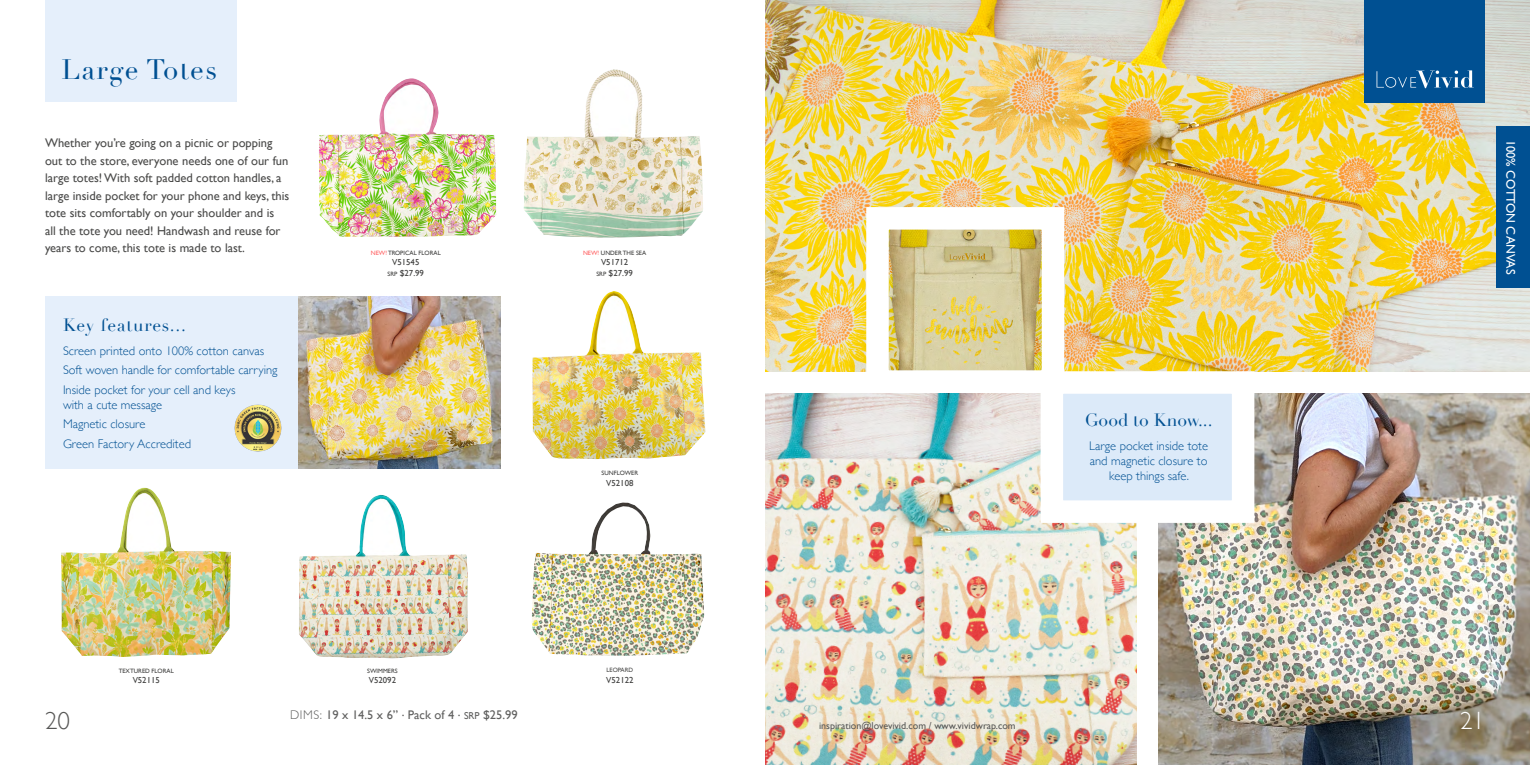
<style>
.page{position:relative;width:1530px;height:765px;background:#fff}
.page>*{position:absolute;margin:0;border:0;box-sizing:border-box;transform-origin:0 0}
.t1{font:27.5px "Didot";letter-spacing:.05em;color:#005092}
.t2{font:300 25px "Gill Sans";color:#575756}
.t3{font:300 25px "Gill Sans";color:#fff}
.t4{font:17.5px "Didot";letter-spacing:.05em;color:#005092}
.t5{font:17.5px "Didot";color:#005092}
.t6{font:12.5px/17.5px "Gill Sans";color:#4a4a49}
.t7{font:300 12.5px/19.5px "Gill Sans";color:#005092}
.t8{font:12.5px "Gill Sans";color:#60605f}
.t9{font:12.5px "Gill Sans";color:#fff}
.t10{font:10px "Gill Sans";color:#575756}
.t11{font:8.75px/10.5px "Gill Sans";color:#3c3c3b;text-align:center}
.t12{font:6.25px "Gill Sans";color:#3c3c3b}
.t13{font:6.25px "Gill Sans";color:#4a4a49}
.s1{color:#ff6061}
.s2{font-size:6.25px}
.s3{font-weight:300}
.s4{font-size:10px}
</style>
<div class="page">
<div style="left:45px;top:296px;width:259px;height:173px;background:#e5effb"></div>
<img style="left:1159px;top:394px;width:371px;height:371px">
<img style="left:765px;top:0;width:765px;height:371px">
<img style="left:765px;top:394px;width:371px;height:371px">
<div style="left:1364px;top:0;width:121px;height:103px;background:#005092"></div>
<div style="left:45px;top:0;width:191px;height:102px;background:#e5effb"></div>
<img style="left:855px;top:196px;width:411px;height:338px">
<img style="left:319px;top:78px;width:177px;height:159px">
<img style="left:299px;top:495px;width:169px;height:164px">
<img style="left:533px;top:291px;width:173px;height:169px">
<img style="left:532px;top:503px;width:172px;height:153px">
<img style="left:61px;top:488px;width:170px;height:169px">
<img style="left:523px;top:69px;width:180px;height:169px">
<img style="left:235px;top:404px;width:47px;height:47px">
<img style="left:299px;top:296px;width:201px;height:172px">
<div style="left:1496px;top:126px;width:34px;height:162px;background:#005092"></div>
<svg style="left:1377px;top:70px;width:97px;height:18px"></svg>
<h1 class="t1" style="left:62px;top:53px;width:157px">Large Totes</h1>
<p class="t6" style="left:45px;top:134px;width:246px">Whether you’re going on a picnic or popping out to the store, everyone needs one of our fun large totes! With soft padded cotton handles, a large inside pocket for your phone and keys, this tote sits comfortably on your shoulder and is<br>all the tote you need! Handwash and reuse for years to come, this tote is made to last.</p>
<h3 class="t4" style="left:63px;top:314px;width:125px">Key features...</h3>
<p class="t7" style="left:63px;top:340px;width:216px">Screen printed onto 100% cotton canvas<br>Soft woven handle for comfortable carrying<br>Inside pocket for your cell and keys</p>
<p class="t7" style="left:63px;top:394px;width:130px">with a cute message<br>Magnetic closure<br>Green Factory Accredited</p>
<p class="t12" style="left:371px;top:249px;width:71px"><span class="s1">NEW!</span> TROPICAL FLORAL</p>
<p class="t11" style="left:388px;top:257px;width:38px">V51545<br><span class="s2">SRP</span> $27.99</p>
<p class="t12" style="left:583px;top:249px;width:65px"><span class="s1">NEW!</span> UNDER THE SEA</p>
<p class="t11" style="left:596px;top:257px;width:38px">V51712<br><span class="s2">SRP</span> $27.99</p>
<p class="t12" style="left:602px;top:469px;width:38px">SUNFLOWER</p>
<p class="t11" style="left:606px;top:477px;width:29px">V52108</p>
<h3 class="t5" style="left:1085px;top:409px;width:129px">Good to Know...</h3>
<p class="t7" style="left:1089px;top:437px;width:120px;line-height:15px;text-align:center">Large pocket inside tote and magnetic closure to keep things safe.</p>
<p class="t9" style="left:1518px;top:140px;width:136px;rotate:90deg">100% COTTON CANVAS</p>
<p class="t12" style="left:119px;top:667px;width:56px">TEXTURED FLORAL</p>
<p class="t11" style="left:133px;top:675px;width:29px">V52115</p>
<p class="t12" style="left:367px;top:667px;width:32px">SWIMMERS</p>
<p class="t11" style="left:369px;top:675px;width:29px">V52092</p>
<p class="t13" style="left:607px;top:666px;width:28px">LEOPARD</p>
<p class="t11" style="left:606px;top:674px;width:29px">V52122</p>
<p class="t8" style="left:290px;top:708px;width:229px"><span class="s3">DIMS:</span> 19 x 14.5 x 6” . Pack of 4 . <span class="s4">SRP</span> $25.99</p>
<h2 class="t2" style="left:45px;top:701px;width:26px">20</h2>
<p class="t10" style="left:819px;top:720px;width:198px">inspiration@lovevivid.com / www.vividwrap.com</p>
<h2 class="t3" style="left:1460px;top:701px;width:26px">21</h2>
</div>
